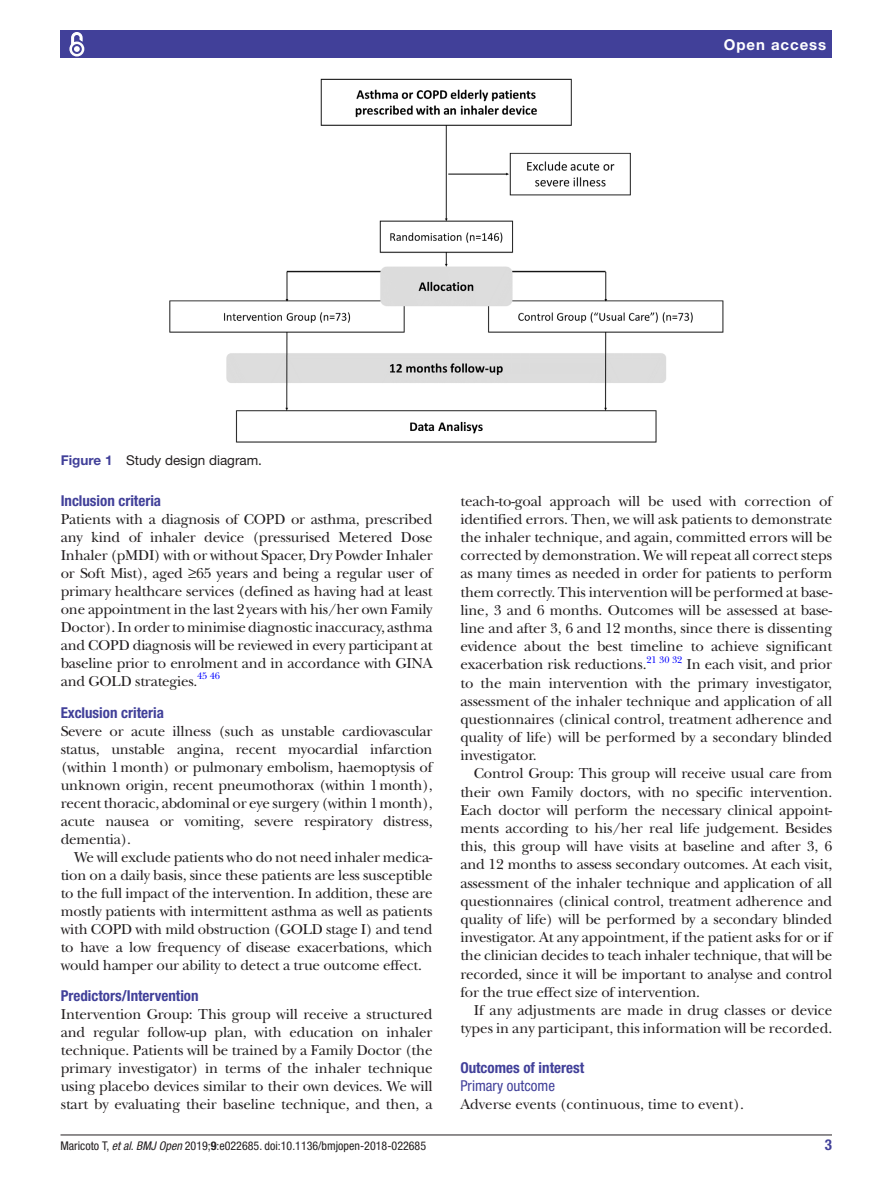
<style>
.page{position:relative;width:893px;height:1191px;background:#fff}
.page>*{position:absolute;margin:0;border:0;box-sizing:border-box;transform-origin:0 0}
.t1{font:15px/18.1px "New Baskerville";letter-spacing:-.01em;color:#231f20;text-align:justify}
.t2{font:700 condensed 15px "Helvetica Neue LT Std";color:#414099}
.t3{font:condensed 15px "Helvetica Neue LT Std";color:#414099}
.t4{font:700 15px "Helvetica Neue LT Std";letter-spacing:.065em;color:#fff}
.t5{font:13.5px "Helvetica Neue LT Std";color:#231f20}
.t6{font:condensed 12px "Helvetica Neue LT Std";color:#231f20}
.t7{font:9.9px "New Baskerville";letter-spacing:-.01em;color:#00f}
.s1{font-weight:700;color:#414099}
.s2{font-style:italic}
.s3{font-weight:700}
</style>
<div class="page">
<hr style="left:61px;top:1134px;width:771px;height:1px;background:#231f20">
<div style="left:61px;top:31px;width:771px;height:27px;background:#414099"></div>
<svg style="left:69px;top:32px;width:16px;height:25px"></svg>
<img style="left:169px;top:78px;width:555px;height:365px">
<p class="t4" style="left:724px;top:35px;width:104px">Open access</p>
<p class="t5" style="left:61px;top:452px;width:203px"><span class="s1">Figure 1</span> Study design diagram.</p>
<p class="t2" style="left:61px;top:492px;width:102px">Inclusion criteria</p>
<p class="t1" style="left:61px;top:510px;width:373px">Patients with a diagnosis of COPD or asthma, prescribed any kind of inhaler device (pressurised Metered Dose Inhaler (pMDI) with or without Spacer, Dry Powder Inhaler or Soft Mist), aged ≥65 years and being a regular user of primary healthcare services (defined as having had at least one appointment in the last 2years with his/her own Family Doctor). In order to minimise diagnostic inaccuracy, asthma and COPD diagnosis will be reviewed in every participant at baseline prior to enrolment and in accordance with GINA and GOLD strategies.</p>
<p class="t7" style="left:197px;top:670px;width:24px">45 46</p>
<p class="t2" style="left:61px;top:703px;width:105px">Exclusion criteria</p>
<p class="t1" style="left:61px;top:722px;width:373px">Severe or acute illness (such as unstable cardiovascular status, unstable angina, recent myocardial infarction (within 1month) or pulmonary embolism, haemoptysis of unknown origin, recent pneumothorax (within 1month), recent thoracic, abdominal or eye surgery (within 1month), acute nausea or vomiting, severe respiratory distress, dementia).</p>
<p class="t1" style="left:61px;top:848px;width:373px;text-indent:14px">We will exclude patients who do not need inhaler medica&shy;tion on a daily basis, since these patients are less susceptible to the full impact of the intervention. In addition, these are mostly patients with intermittent asthma as well as patients with COPD with mild obstruction (GOLD stage I) and tend to have a low frequency of disease exacerbations, which would hamper our ability to detect a true outcome effect.</p>
<p class="t2" style="left:61px;top:987px;width:139px">Predictors/Intervention</p>
<p class="t1" style="left:61px;top:1005px;width:373px">Intervention Group: This group will receive a structured and regular follow-up plan, with education on inhaler technique. Patients will be trained by a Family Doctor (the primary investigator) in terms of the inhaler technique using placebo devices similar to their own devices. We will start by evaluating their baseline technique, and then, a</p>
<p class="t1" style="left:460px;top:492px;width:373px">teach-to-goal approach will be used with correction of identified errors. Then, we will ask patients to demonstrate the inhaler technique, and again, committed errors will be corrected by demonstration. We will repeat all correct steps as many times as needed in order for patients to perform them correctly. This intervention will be performed at base&shy;line, 3 and 6 months. Outcomes will be assessed at base&shy;line and after 3, 6 and 12 months, since there is dissenting evidence about the best timeline to achieve significant exacerbation risk reductions.</p>
<p class="t7" style="left:646px;top:653px;width:38px">21 30 32</p>
<p class="t1" style="left:460px;top:655px;width:373px;text-indent:226px">In each visit, and prior to the main intervention with the primary investigator, assessment of the inhaler technique and application of all questionnaires (clinical control, treatment adherence and quality of life) will be performed by a secondary blinded investigator.</p>
<p class="t1" style="left:460px;top:764px;width:373px;text-indent:14px">Control Group: This group will receive usual care from their own Family doctors, with no specific intervention.<br>Each doctor will perform the necessary clinical appoint&shy;ments according to his/her real life judgement. Besides this, this group will have visits at baseline and after 3, 6 and 12 months to assess secondary outcomes. At each visit, assessment of the inhaler technique and application of all questionnaires (clinical control, treatment adherence and quality of life) will be performed by a secondary blinded investigator. At any appointment, if the patient asks for or if the clinician decides to teach inhaler technique, that will be recorded, since it will be important to analyse and control for the true effect size of intervention.</p>
<p class="t1" style="left:460px;top:1001px;width:373px;text-align:right">If any adjustments are made in drug classes or device types in any participant, this information will be recorded.</p>
<p class="t2" style="left:460px;top:1058px;width:125px">Outcomes of interest</p>
<p class="t3" style="left:460px;top:1076px;width:96px">Primary outcome</p>
<p class="t1" style="left:460px;top:1095px;width:285px">Adverse events (continuous, time to event).</p>
<p class="t6" style="left:61px;top:1138px;width:367px">Maricoto T, <span class="s2">et al</span>. <span class="s2">BMJ Open</span> 2019;<span class="s3">9</span>:e022685. doi:10.1136/bmjopen-2018-022685</p>
<p class="t2" style="left:825px;top:1135px;width:9px">3</p>
</div>
